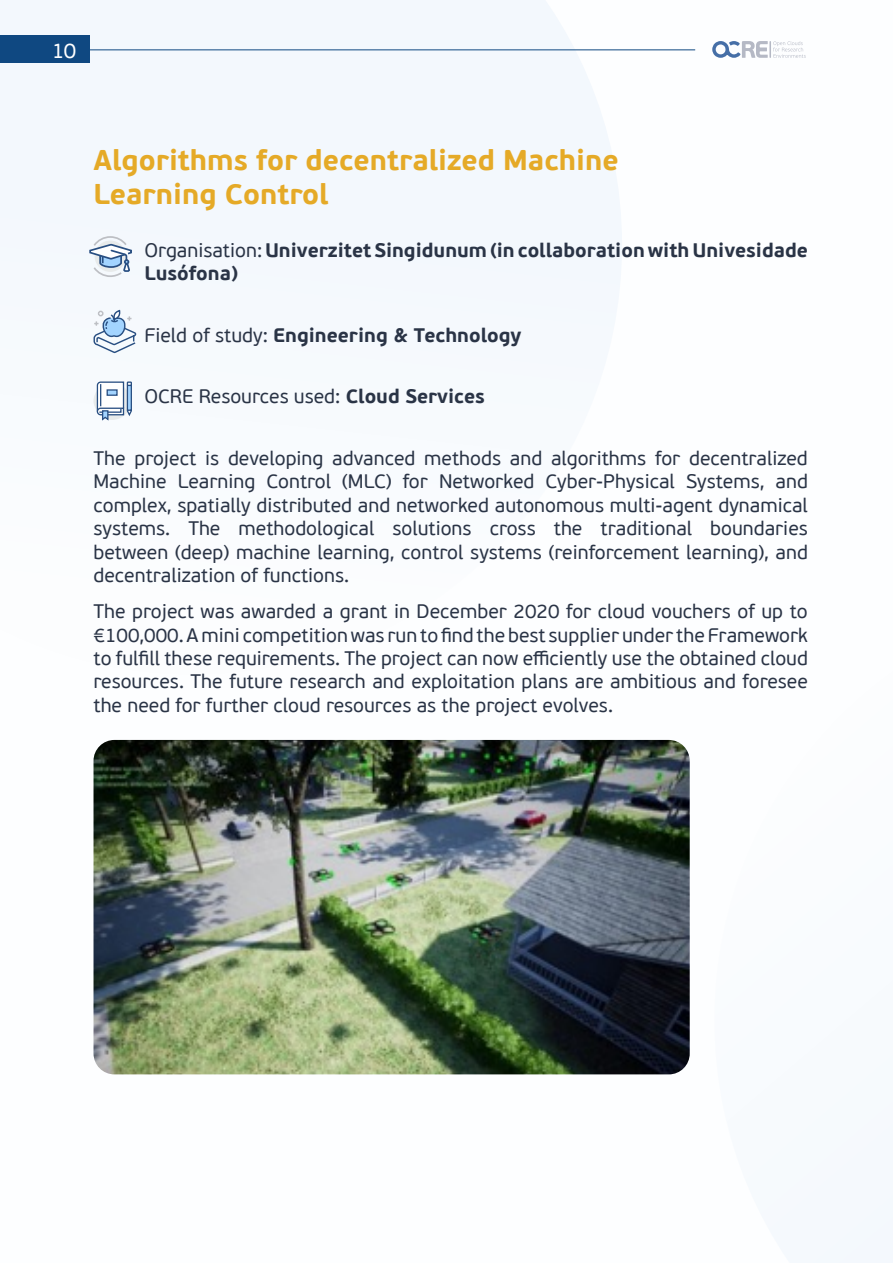
<style>
.page{position:relative;width:893px;height:1263px;background:#fff}
.page>*{position:absolute;margin:0;border:0;box-sizing:border-box;transform-origin:0 0}
.t1{font:700 28.5px/34.2px "PF Beau Sans Pro";color:#e5aa27}
.t2{font:21px "PF Beau Sans Pro";color:#fff}
.t3{font:19.5px/23.4px "PF Beau Sans Pro";color:#2a3446;text-align:justify}
.t4{font:700 19.5px/23.4px "PF Beau Sans Pro";color:#2a3446}
.s1{font-weight:400}
.s2{font-weight:700}
</style>
<div class="page">
<div style="left:0;top:0;width:622px;height:407px;background:#f3f8fd"></div>
<div style="left:813px;top:1195px;width:80px;height:68px;background:#f4f9fd"></div>
<svg style="left:712px;top:41px;width:94px;height:17px"></svg>
<div style="left:0;top:36px;width:89px;height:27px;background:#0f4881"></div>
<hr style="left:89px;top:49px;width:606px;height:1px;background:#0f4881">
<svg style="left:88px;top:235px;width:45px;height:43px"></svg>
<svg style="left:93px;top:309px;width:45px;height:45px"></svg>
<div style="left:94px;top:383px;width:37px;height:37px;background:#e8ebeb;border-radius:50%"></div>
<svg style="left:96px;top:381px;width:37px;height:40px"></svg>
<div style="left:107px;top:389px;width:11px;height:7px;background:#a3d4ff;border:1px solid #294f82"></div>
<img style="left:94px;top:740px;width:596px;height:334px">
<p class="t2" style="left:52px;top:39px;width:26px">10</p>
<h1 class="t1" style="left:94px;top:144px;width:527px">Algorithms for decentralized Machine<br>Learning Control</h1>
<p class="t4" style="left:145px;top:239px;width:665px"><span class="s1">Organisation:</span> Univerzitet Singidunum (in collaboration with Univesidade<br>Lusófona)</p>
<p class="t4" style="left:145px;top:324px;width:378px"><span class="s1">Field of study:</span> Engineering &amp; Technology</p>
<p class="t3" style="left:145px;top:385px;width:342px">OCRE Resources used: <span class="s2">Cloud Services</span></p>
<p class="t3" style="left:93px;top:447px;width:716px">The project is developing advanced methods and algorithms for decentralized Machine Learning Control (MLC) for Networked Cyber-Physical Systems, and complex, spatially distributed and networked autonomous multi-agent dynamical systems. The methodological solutions cross the traditional boundaries between (deep) machine learning, control systems (reinforcement learning), and decentralization of functions.</p>
<p class="t3" style="left:93px;top:600px;width:716px">The project was awarded a grant in December 2020 for cloud vouchers of up to €100,000. A mini competition was run to find the best supplier under the Framework to fulfill these requirements. The project can now efficiently use the obtained cloud resources. The future research and exploitation plans are ambitious and foresee the need for further cloud resources as the project evolves.</p>
</div>
